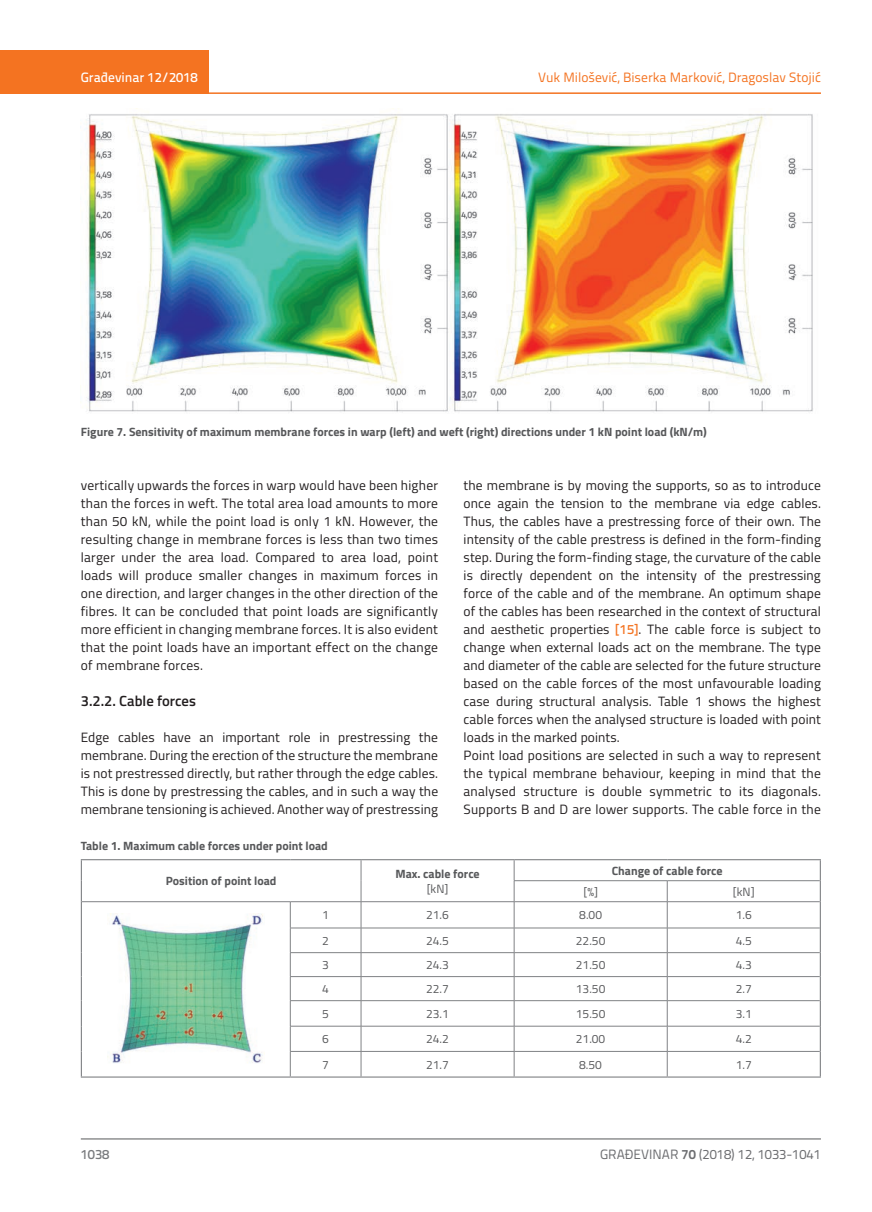
<style>
.page{position:relative;width:872px;height:1212px;background:#fff}
.page>*{position:absolute;margin:0;border:0;box-sizing:border-box;transform-origin:0 0}
.t1{font:600 14.7px "Titillium";color:#231f20}
.t2{font:13.5px/18px "Titillium";letter-spacing:.01em;color:#231f20;text-align:justify}
.t3{font:13.5px "Titillium Text 22 L";color:#f47321}
.t4{font:13.5px "Titillium Text 22 L";color:#6c6d70}
.t5{font:500 13.5px "Titillium Text 22 L";color:#fff}
.t6{font:500 13.5px "Titillium Text 22 L";color:#787a7d}
.t7{font:700 12px "Titillium";color:#57585a}
.t8{font:12px "Titillium";color:#57585a}
.s1{font-family:"Titillium Text 22 L";font-weight:500;color:#f47321}
.s2{font-weight:700}
</style>
<div class="page">
<div style="left:0;top:50px;width:208px;height:44px;background:#f47321"></div>
<hr style="left:0;top:92px;width:821px;height:2px;background:#f47321">
<hr style="left:81px;top:1139px;width:740px;height:1px;background:#57585a">
<img style="left:86px;top:114px;width:727px;height:298px">
<hr style="left:82px;top:901px;width:208px;height:1px;background:#808285">
<hr style="left:514px;top:880px;width:153px;height:1px;background:#808285">
<hr style="left:667px;top:880px;width:152px;height:1px;background:#808285">
<hr style="left:290px;top:901px;width:71px;height:1px;background:#808285">
<hr style="left:361px;top:901px;width:153px;height:1px;background:#808285">
<hr style="left:514px;top:901px;width:153px;height:1px;background:#808285">
<hr style="left:667px;top:901px;width:152px;height:1px;background:#808285">
<hr style="left:290px;top:928px;width:71px;height:1px;background:#808285">
<hr style="left:361px;top:928px;width:153px;height:1px;background:#808285">
<hr style="left:514px;top:928px;width:153px;height:1px;background:#808285">
<hr style="left:667px;top:928px;width:152px;height:1px;background:#808285">
<hr style="left:290px;top:952px;width:71px;height:1px;background:#808285">
<hr style="left:361px;top:952px;width:153px;height:1px;background:#808285">
<hr style="left:514px;top:952px;width:153px;height:1px;background:#808285">
<hr style="left:667px;top:952px;width:152px;height:1px;background:#808285">
<hr style="left:290px;top:976px;width:71px;height:1px;background:#808285">
<hr style="left:361px;top:976px;width:153px;height:1px;background:#808285">
<hr style="left:514px;top:976px;width:153px;height:1px;background:#808285">
<hr style="left:667px;top:976px;width:152px;height:1px;background:#808285">
<hr style="left:290px;top:1000px;width:71px;height:1px;background:#808285">
<hr style="left:361px;top:1000px;width:153px;height:1px;background:#808285">
<hr style="left:514px;top:1000px;width:153px;height:1px;background:#808285">
<hr style="left:667px;top:1000px;width:152px;height:1px;background:#808285">
<hr style="left:290px;top:1026px;width:71px;height:1px;background:#808285">
<hr style="left:361px;top:1026px;width:153px;height:1px;background:#808285">
<hr style="left:514px;top:1026px;width:153px;height:1px;background:#808285">
<hr style="left:667px;top:1026px;width:152px;height:1px;background:#808285">
<hr style="left:290px;top:1051px;width:71px;height:1px;background:#808285">
<svg style="left:290px;top:902px;width:1px;height:174px"></svg>
<hr style="left:361px;top:1051px;width:153px;height:1px;background:#808285">
<svg style="left:361px;top:860px;width:1px;height:216px"></svg>
<hr style="left:514px;top:1051px;width:153px;height:1px;background:#808285">
<svg style="left:514px;top:860px;width:1px;height:216px"></svg>
<hr style="left:667px;top:1051px;width:152px;height:1px;background:#808285">
<svg style="left:667px;top:881px;width:1px;height:195px"></svg>
<hr style="left:81px;top:859px;width:209px;height:1px;background:#808285">
<hr style="left:290px;top:859px;width:71px;height:1px;background:#808285">
<hr style="left:361px;top:859px;width:153px;height:1px;background:#808285">
<hr style="left:514px;top:859px;width:153px;height:1px;background:#808285">
<hr style="left:667px;top:859px;width:154px;height:1px;background:#808285">
<hr style="left:819px;top:860px;width:2px;height:21px;background:#808285">
<hr style="left:819px;top:881px;width:2px;height:21px;background:#808285">
<svg style="left:81px;top:860px;width:1px;height:216px"></svg>
<hr style="left:81px;top:1076px;width:209px;height:1px;background:#808285">
<hr style="left:819px;top:902px;width:2px;height:26px;background:#808285">
<hr style="left:819px;top:928px;width:2px;height:25px;background:#808285">
<hr style="left:819px;top:953px;width:2px;height:23px;background:#808285">
<hr style="left:819px;top:976px;width:2px;height:25px;background:#808285">
<hr style="left:819px;top:1001px;width:2px;height:25px;background:#808285">
<hr style="left:819px;top:1026px;width:2px;height:25px;background:#808285">
<hr style="left:819px;top:1051px;width:2px;height:25px;background:#808285">
<hr style="left:290px;top:1076px;width:71px;height:1px;background:#808285">
<hr style="left:361px;top:1076px;width:153px;height:1px;background:#808285">
<hr style="left:514px;top:1076px;width:153px;height:1px;background:#808285">
<hr style="left:667px;top:1076px;width:154px;height:1px;background:#808285">
<img style="left:107px;top:913px;width:156px;height:150px">
<p class="t5" style="left:81px;top:67px;width:118px">Građevinar 12/2018</p>
<p class="t3" style="left:538px;top:68px;width:284px">Vuk Milošević, Biserka Marković, Dragoslav Stojić</p>
<p class="t7" style="left:81px;top:422px;width:627px">Figure 7. Sensitivity of maximum membrane forces in warp (left) and weft (right) directions under 1 kN point load (kN/m)</p>
<p class="t2" style="left:81px;top:475px;width:359px">vertically upwards the forces in warp would have been higher than the forces in weft. The total area load amounts to more than 50 kN, while the point load is only 1 kN. However, the resulting change in membrane forces is less than two times larger under the area load. Compared to area load, point loads will produce smaller changes in maximum forces in one direction, and larger changes in the other direction of the fibres. It can be concluded that point loads are significantly more efficient in changing membrane forces. It is also evident that the point loads have an important effect on the change of membrane forces.</p>
<p class="t1" style="left:81px;top:690px;width:117px">3.2.2. Cable forces</p>
<p class="t2" style="left:81px;top:728px;width:359px">Edge cables have an important role in prestressing the membrane. During the erection of the structure the membrane is not prestressed directly, but rather through the edge cables.<br>This is done by prestressing the cables, and in such a way the membrane tensioning is achieved. Another way of prestressing</p>
<p class="t7" style="left:81px;top:837px;width:249px">Table 1. Maximum cable forces under point load</p>
<p class="t2" style="left:463px;top:475px;width:359px;text-align:left">the membrane is by moving the supports, so as to introduce once again the tension to the membrane via edge cables.<br>Thus, the cables have a prestressing force of their own. The intensity of the cable prestress is defined in the form-finding step. During the form-finding stage, the curvature of the cable is directly dependent on the intensity of the prestressing force of the cable and of the membrane. An optimum shape of the cables has been researched in the context of structural and aesthetic properties <span class="s1">[15]</span>. The cable force is subject to change when external loads act on the membrane. The type and diameter of the cable are selected for the future structure based on the cable forces of the most unfavourable loading case during structural analysis. Table 1 shows the highest cable forces when the analysed structure is loaded with point loads in the marked points.<br>Point load positions are selected in such a way to represent the typical membrane behaviour, keeping in mind that the analysed structure is double symmetric to its diagonals.<br>Supports B and D are lower supports. The cable force in the</p>
<p class="t7" style="left:166px;top:872px;width:112px">Position of point load</p>
<p class="t7" style="left:395px;top:864px;width:86px">Max. cable force</p>
<p class="t8" style="left:427px;top:880px;width:23px">[kN]</p>
<p class="t7" style="left:612px;top:861px;width:112px">Change of cable force</p>
<p class="t8" style="left:583px;top:883px;width:16px">[%]</p>
<p class="t8" style="left:733px;top:883px;width:23px">[kN]</p>
<p class="t8" style="left:322px;top:906px;width:8px">1</p>
<p class="t8" style="left:426px;top:906px;width:24px">21.6</p>
<p class="t8" style="left:579px;top:906px;width:24px">8.00</p>
<p class="t8" style="left:735px;top:906px;width:18px">1.6</p>
<p class="t8" style="left:322px;top:932px;width:8px">2</p>
<p class="t8" style="left:426px;top:932px;width:24px">24.5</p>
<p class="t8" style="left:576px;top:932px;width:31px">22.50</p>
<p class="t8" style="left:735px;top:932px;width:18px">4.5</p>
<p class="t8" style="left:322px;top:956px;width:8px">3</p>
<p class="t8" style="left:426px;top:956px;width:24px">24.3</p>
<p class="t8" style="left:576px;top:956px;width:31px">21.50</p>
<p class="t8" style="left:735px;top:956px;width:18px">4.3</p>
<p class="t8" style="left:322px;top:980px;width:8px">4</p>
<p class="t8" style="left:426px;top:980px;width:24px">22.7</p>
<p class="t8" style="left:576px;top:980px;width:31px">13.50</p>
<p class="t8" style="left:735px;top:980px;width:18px">2.7</p>
<p class="t8" style="left:322px;top:1005px;width:8px">5</p>
<p class="t8" style="left:426px;top:1005px;width:24px">23.1</p>
<p class="t8" style="left:576px;top:1005px;width:31px">15.50</p>
<p class="t8" style="left:735px;top:1005px;width:18px">3.1</p>
<p class="t8" style="left:322px;top:1030px;width:8px">6</p>
<p class="t8" style="left:426px;top:1030px;width:24px">24.2</p>
<p class="t8" style="left:576px;top:1030px;width:31px">21.00</p>
<p class="t8" style="left:735px;top:1030px;width:18px">4.2</p>
<p class="t8" style="left:322px;top:1056px;width:8px">7</p>
<p class="t8" style="left:426px;top:1056px;width:24px">21.7</p>
<p class="t8" style="left:579px;top:1056px;width:24px">8.50</p>
<p class="t8" style="left:735px;top:1056px;width:18px">1.7</p>
<p class="t6" style="left:81px;top:1144px;width:30px">1038</p>
<p class="t4" style="left:600px;top:1144px;width:222px">GRAĐEVINAR <span class="s2">70</span> (2018) 12, 1033-1041</p>
</div>
